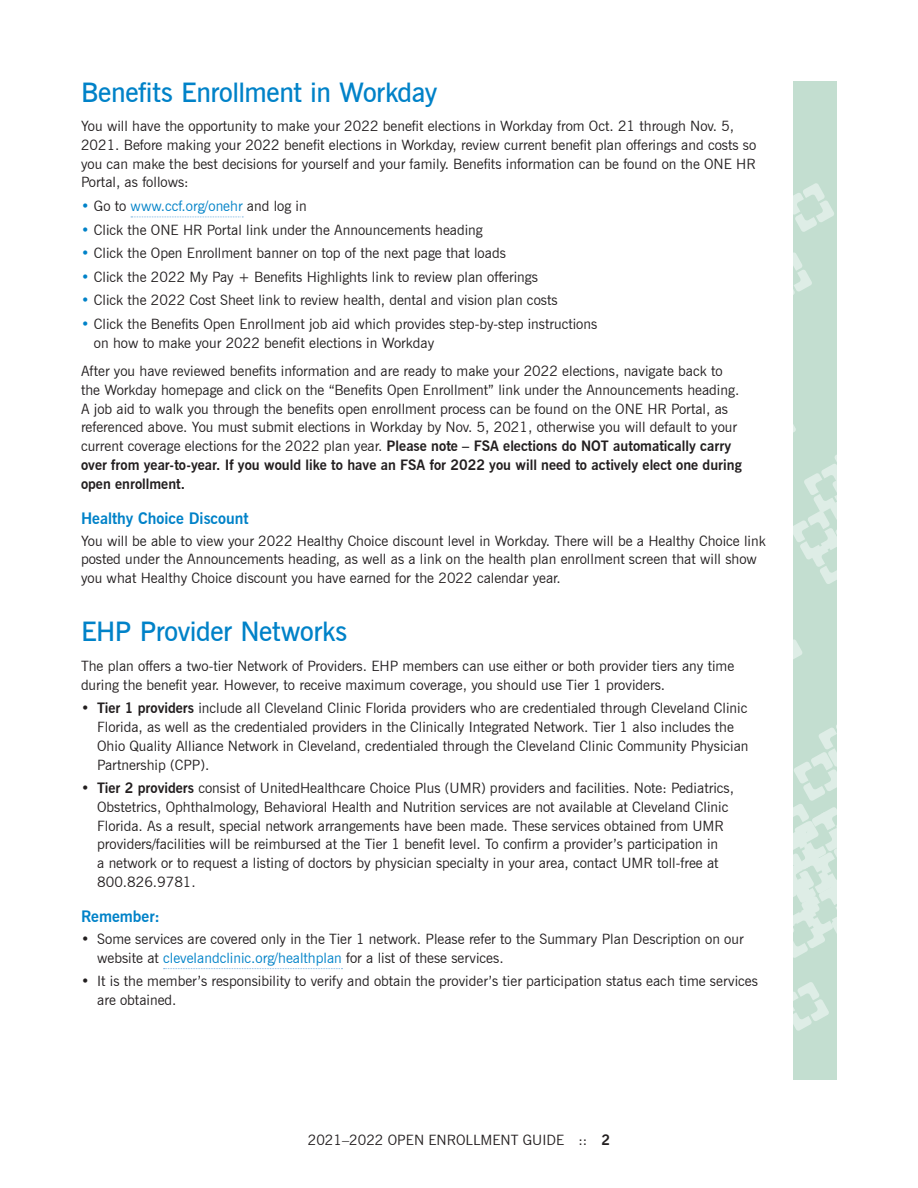
<style>
.page{position:relative;width:918px;height:1188px;background:#fff}
.page>*{position:absolute;margin:0;border:0;box-sizing:border-box;transform-origin:0 0}
.t1{font:600 27px "News Gothic BT";letter-spacing:-.015em;color:#0082c8}
.t2{font:700 15.75px "News Gothic BT";color:#0082c8}
.t3{font:14.25px/18.8px "News Gothic BT";color:#231f20}
.t4{font:14.25px "News Gothic BT";color:#0082c8}
.s1{color:#231f20}
.s2{color:#0082c8}
.s3{font-weight:700}
</style>
<div class="page">
<svg style="left:131px;top:217px;width:112px;height:1px"></svg>
<svg style="left:164px;top:968px;width:179px;height:1px"></svg>
<div style="left:794px;top:81px;width:43px;height:999px;background:#c3ded0"></div>
<svg style="left:794px;top:183px;width:40px;height:49px"></svg>
<svg style="left:794px;top:252px;width:18px;height:42px"></svg>
<svg style="left:794px;top:982px;width:35px;height:49px"></svg>
<svg style="left:794px;top:725px;width:43px;height:233px"></svg>
<svg style="left:794px;top:639px;width:8px;height:20px"></svg>
<svg style="left:794px;top:426px;width:43px;height:158px"></svg>
<h1 class="t1" style="left:81px;top:76px;width:358px">Benefits Enrollment in Workday</h1>
<p class="t3" style="left:81px;top:117px;width:677px">You will have the opportunity to make your 2022 benefit elections in Workday from Oct. 21 through Nov. 5, 2021. Before making your 2022 benefit elections in Workday, review current benefit plan offerings and costs so you can make the best decisions for yourself and your family. Benefits information can be found on the ONE HR Portal, as follows:</p>
<p class="t4" style="left:81px;top:197px;width:227px">• <span class="s1">Go to</span> www.ccf.org/onehr <span class="s1">and log in</span></p>
<p class="t3" style="left:81px;top:220px;width:403px"><span class="s2">•</span> Click the ONE HR Portal link under the Announcements heading</p>
<p class="t3" style="left:81px;top:244px;width:426px"><span class="s2">•</span> Click the Open Enrollment banner on top of the next page that loads</p>
<p class="t3" style="left:81px;top:267px;width:459px"><span class="s2">•</span> Click the 2022 My Pay + Benefits Highlights link to review plan offerings</p>
<p class="t3" style="left:81px;top:291px;width:478px"><span class="s2">•</span> Click the 2022 Cost Sheet link to review health, dental and vision plan costs</p>
<p class="t3" style="left:94px;top:314px;width:505px;text-indent:-13px"><span class="s2">•</span> Click the Benefits Open Enrollment job aid which provides step-by-step instructions on how to make your 2022 benefit elections in Workday</p>
<p class="t3" style="left:81px;top:362px;width:662px">After you have reviewed benefits information and are ready to make your 2022 elections, navigate back to the Workday homepage and click on the “Benefits Open Enrollment” link under the Announcements heading.<br>A job aid to walk you through the benefits open enrollment process can be found on the ONE HR Portal, as referenced above. You must submit elections in Workday by Nov. 5, 2021, otherwise you will default to your current coverage elections for the 2022 plan year. <span class="s3">Please note – FSA elections do NOT automatically carry over from year-to-year. If you would like to have an FSA for 2022 you will need to actively elect one during open enrollment.</span></p>
<p class="t2" style="left:81px;top:508px;width:169px">Healthy Choice Discount</p>
<p class="t3" style="left:81px;top:531px;width:686px">You will be able to view your 2022 Healthy Choice discount level in Workday. There will be a Healthy Choice link posted under the Announcements heading, as well as a link on the health plan enrollment screen that will show you what Healthy Choice discount you have earned for the 2022 calendar year.</p>
<h1 class="t1" style="left:81px;top:615px;width:268px">EHP Provider Networks</h1>
<p class="t3" style="left:81px;top:656px;width:655px">The plan offers a two-tier Network of Providers. EHP members can use either or both provider tiers any time during the benefit year. However, to receive maximum coverage, you should use Tier 1 providers.</p>
<p class="t3" style="left:97px;top:699px;width:653px;text-indent:-16px">• <span class="s3">Tier 1 providers</span> include all Cleveland Clinic Florida providers who are credentialed through Cleveland Clinic Florida, as well as the credentialed providers in the Clinically Integrated Network. Tier 1 also includes the Ohio Quality Alliance Network in Cleveland, credentialed through the Cleveland Clinic Community Physician Partnership (CPP).</p>
<p class="t3" style="left:97px;top:779px;width:638px;text-indent:-16px">• <span class="s3">Tier 2 providers</span> consist of UnitedHealthcare Choice Plus (UMR) providers and facilities. Note: Pediatrics, Obstetrics, Ophthalmology, Behavioral Health and Nutrition services are not available at Cleveland Clinic Florida. As a result, special network arrangements have been made. These services obtained from UMR providers/facilities will be reimbursed at the Tier 1 benefit level. To confirm a provider’s participation in<br>a network or to request a listing of doctors by physician specialty in your area, contact UMR toll-free at 800.826.9781.</p>
<p class="t2" style="left:81px;top:907px;width:80px">Remember:</p>
<p class="t3" style="left:97px;top:929px;width:648px;text-indent:-16px">• Some services are covered only in the Tier 1 network. Please refer to the Summary Plan Description on our website at <span class="s2">clevelandclinic.org/healthplan</span> for a list of these services.</p>
<p class="t3" style="left:97px;top:972px;width:662px;text-indent:-16px">• It is the member’s responsibility to verify and obtain the provider’s tier participation status each time services are obtained.</p>
<p class="t3" style="left:308px;top:1130px;width:304px">2021–2022 OPEN ENROLLMENT GUIDE :: <span class="s3">2</span></p>
</div>
